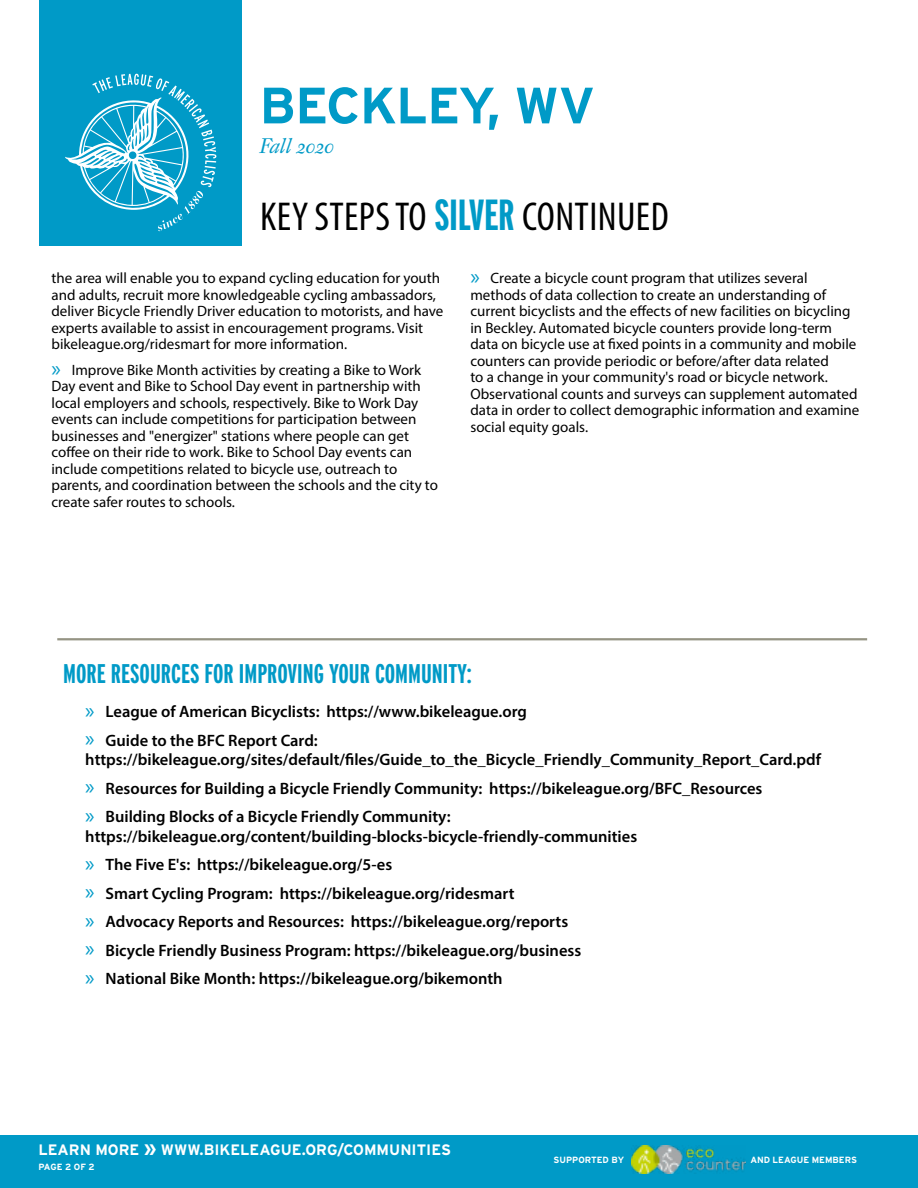
<style>
.page{position:relative;width:918px;height:1188px;background:#fff}
.page>*{position:absolute;margin:0;border:0;box-sizing:border-box;transform-origin:0 0}
.t1{font:700 51px "Interstate";letter-spacing:-.01em;color:#009ac7}
.t2{font:condensed 40.5px "Myriad Pro";letter-spacing:.01em;color:#000}
.t3{font:700 extra-condensed 27px "Interstate";color:#009ac7}
.t4{font:italic 21px "Fleischman BT Pro";color:#009ac7}
.t5{font:600 16.5px/28.5px "Myriad Pro";color:#000}
.t6{font:700 15.15px "Interstate";color:#fff}
.t7{font:15px/16.5px "Myriad Pro";color:#000}
.t8{font:700 9px "Interstate";color:#fff}
.s1{font-family:"Interstate";font-weight:700;font-stretch:extra-condensed;font-size:43.5px;color:#009ac7}
.s2{font-size:22.5px;color:#009ac7}
.s3{font-weight:400;font-size:22.5px;color:#009ac7}
.s4{font-size:20.25px}
</style>
<div class="page">
<div style="left:40px;top:0;width:202px;height:246px;background:#009ac7"></div>
<svg style="left:65px;top:74px;width:151px;height:157px"></svg>
<div style="left:0;top:1136px;width:918px;height:52px;background:#009ac7"></div>
<hr style="left:57px;top:638px;width:810px;height:2px;background:#959484">
<img style="left:631px;top:1146px;width:114px;height:28px">
<h1 class="t1" style="left:260px;top:77px;width:337px">BECKLEY, WV</h1>
<h3 class="t4" style="left:260px;top:133px;width:76px">Fall 2020</h3>
<h2 class="t2" style="left:260px;top:192px;width:410px">KEY STEPS TO <span class="s1">SILVER</span> CONTINUED</h2>
<p class="t7" style="left:51px;top:270px;width:393px">the area will enable you to expand cycling education for youth and adults, recruit more knowledgeable cycling ambassadors, deliver Bicycle Friendly Driver education to motorists, and have experts available to assist in encouragement programs. Visit bikeleague.org/ridesmart for more information.</p>
<p class="t7" style="left:51px;top:361px;width:388px"><span class="s2">»</span> Improve Bike Month activities by creating a Bike to Work Day event and Bike to School Day event in partnership with local employers and schools, respectively. Bike to Work Day events can include competitions for participation between businesses and "energizer" stations where people can get coffee on their ride to work. Bike to School Day events can include competitions related to bicycle use, outreach to parents, and coordination between the schools and the city to create safer routes to schools.</p>
<p class="t7" style="left:470px;top:270px;width:391px"><span class="s2">»</span> Create a bicycle count program that utilizes several methods of data collection to create an understanding of current bicyclists and the effects of new facilities on bicycling in Beckley. Automated bicycle counters provide long-term data on bicycle use at fixed points in a community and mobile counters can provide periodic or before/after data related<br>to a change in your community's road or bicycle network.<br>Observational counts and surveys can supplement automated data in order to collect demographic information and examine social equity goals.</p>
<h3 class="t3" style="left:63px;top:657px;width:410px">MORE RESOURCES FOR IMPROVING YOUR COMMUNITY:</h3>
<p class="t5" style="left:85px;top:697px;width:443px"><span class="s3">»</span> League of American Bicyclists: https://www.bikeleague.org <span class="s3">»</span> Guide to the BFC Report Card:</p>
<p class="t5" style="left:85px;top:745px;width:737px">https://bikeleague.org/sites/default/files/Guide_to_the_Bicycle_Friendly_Community_Report_Card.pdf <span class="s3">»</span> Resources for Building a Bicycle Friendly Community: https://bikeleague.org/BFC_Resources<br><span class="s3">»</span> Building Blocks of a Bicycle Friendly Community:</p>
<p class="t5" style="left:85px;top:822px;width:553px">https://bikeleague.org/content/building-blocks-bicycle-friendly-communities <span class="s3">»</span> The Five E's: https://bikeleague.org/5-es<br><span class="s3">»</span> Smart Cycling Program: https://bikeleague.org/ridesmart<br><span class="s3">»</span> Advocacy Reports and Resources: https://bikeleague.org/reports<br><span class="s3">»</span> Bicycle Friendly Business Program: https://bikeleague.org/business<br><span class="s3">»</span> National Bike Month: https://bikeleague.org/bikemonth</p>
<p class="t6" style="left:38px;top:1141px;width:414px">LEARN MORE <span class="s4">»</span> WWW.BIKELEAGUE.ORG/COMMUNITIES</p>
<p class="t8" style="left:38px;top:1162px;width:58px">PAGE 2 OF 2</p>
<p class="t8" style="left:554px;top:1155px;width:72px">SUPPORTED BY</p>
<p class="t8" style="left:750px;top:1155px;width:108px">AND LEAGUE MEMBERS</p>
</div>
